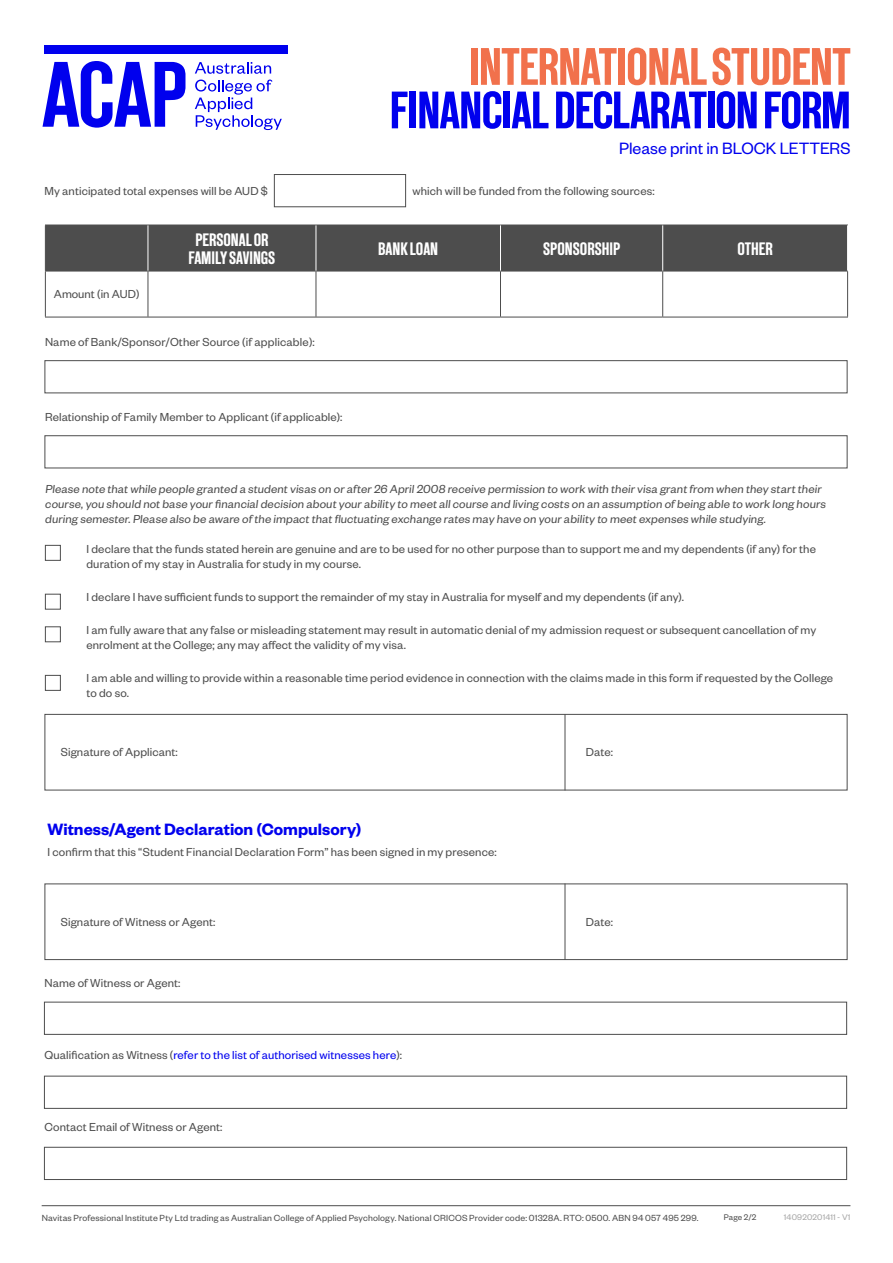
<style>
.page{position:relative;width:893px;height:1263px;background:#fff}
.page>*{position:absolute;margin:0;border:0;box-sizing:border-box;transform-origin:0 0}
.t1{font:52.5px "New Grotesk Square FOUR";letter-spacing:-.02em;color:#00e}
.t2{font:52.5px "New Grotesk Square FOUR";letter-spacing:-.015em;color:#f1714c}
.t3{font:18px/18px "New Grotesk Square FOUR";color:#fff;text-align:center}
.t4{font:600 18px "Founders Grotesk";color:#00e}
.t5{font:18px "Founders Grotesk";letter-spacing:-.005em;color:#00e}
.t6{font:12.75px/15px "Founders Grotesk";letter-spacing:.01em;color:#4d4d4d}
.t7{font:12.75px "Founders Grotesk";letter-spacing:.01em;color:#00e}
.t8{font:9.75px "Founders Grotesk";letter-spacing:.02em;color:#4d4d4d}
.t9{font:9px "Founders Grotesk";letter-spacing:.015em;color:#a6a6a6}
.t10{font:9px "Founders Grotesk";color:#4d4d4d}
.s1{color:#4d4d4d}
</style>
<div class="page">
<hr style="left:42px;top:1205px;width:808px;height:1px;background:#4d4d4d">
<div style="left:45px;top:714px;width:802px;height:76px;border:1px solid #4d4d4d"></div>
<svg style="left:43px;top:61px;width:142px;height:67px"></svg>
<div style="left:45px;top:45px;width:243px;height:9px;background:#00e"></div>
<svg style="left:195px;top:62px;width:76px;height:12px"></svg>
<svg style="left:195px;top:80px;width:87px;height:50px"></svg>
<div style="left:46px;top:226px;width:801px;height:45px;background:#4d4d4d"></div>
<hr style="left:45px;top:225px;width:103px;height:1px;background:#4d4d4d">
<hr style="left:45px;top:225px;width:1px;height:46px;background:#4d4d4d">
<hr style="left:45px;top:271px;width:103px;height:1px;background:#4d4d4d">
<hr style="left:45px;top:271px;width:1px;height:46px;background:#4d4d4d">
<hr style="left:148px;top:271px;width:1px;height:46px;background:#4d4d4d">
<hr style="left:316px;top:271px;width:1px;height:46px;background:#4d4d4d">
<hr style="left:500px;top:271px;width:1px;height:46px;background:#4d4d4d">
<hr style="left:662px;top:271px;width:1px;height:46px;background:#4d4d4d">
<hr style="left:847px;top:271px;width:1px;height:46px;background:#4d4d4d">
<hr style="left:45px;top:317px;width:103px;height:1px;background:#4d4d4d">
<hr style="left:148px;top:317px;width:168px;height:1px;background:#4d4d4d">
<hr style="left:316px;top:317px;width:184px;height:1px;background:#4d4d4d">
<hr style="left:500px;top:317px;width:163px;height:1px;background:#4d4d4d">
<hr style="left:663px;top:317px;width:185px;height:1px;background:#4d4d4d">
<hr style="left:148px;top:225px;width:168px;height:1px;background:#4d4d4d">
<hr style="left:316px;top:225px;width:184px;height:1px;background:#4d4d4d">
<hr style="left:500px;top:225px;width:163px;height:1px;background:#4d4d4d">
<hr style="left:663px;top:225px;width:185px;height:1px;background:#4d4d4d">
<hr style="left:148px;top:271px;width:168px;height:1px;background:#4d4d4d">
<hr style="left:316px;top:271px;width:184px;height:1px;background:#4d4d4d">
<hr style="left:500px;top:271px;width:163px;height:1px;background:#4d4d4d">
<hr style="left:663px;top:271px;width:185px;height:1px;background:#4d4d4d">
<hr style="left:148px;top:225px;width:1px;height:46px;background:#fff">
<hr style="left:316px;top:225px;width:1px;height:46px;background:#fff">
<hr style="left:500px;top:225px;width:1px;height:46px;background:#fff">
<hr style="left:662px;top:225px;width:1px;height:46px;background:#fff">
<hr style="left:847px;top:225px;width:1px;height:46px;background:#fff">
<div style="left:274px;top:174px;width:132px;height:33px;border:1px solid #4d4d4d"></div>
<div style="left:45px;top:360px;width:802px;height:33px;border:1px solid #4d4d4d"></div>
<div style="left:45px;top:435px;width:802px;height:33px;border:1px solid #4d4d4d"></div>
<div style="left:45px;top:545px;width:16px;height:16px;border:1px solid #4d4d4d"></div>
<div style="left:45px;top:594px;width:16px;height:15px;border:1px solid #4d4d4d"></div>
<div style="left:45px;top:626px;width:16px;height:16px;border:1px solid #4d4d4d"></div>
<div style="left:45px;top:675px;width:16px;height:16px;border:1px solid #4d4d4d"></div>
<hr style="left:565px;top:714px;width:1px;height:76px;background:#4d4d4d">
<div style="left:45px;top:883px;width:802px;height:77px;border:1px solid #4d4d4d"></div>
<hr style="left:565px;top:883px;width:1px;height:77px;background:#4d4d4d">
<div style="left:44px;top:1002px;width:803px;height:33px;border:1px solid #4d4d4d"></div>
<div style="left:44px;top:1076px;width:803px;height:33px;border:1px solid #4d4d4d"></div>
<div style="left:44px;top:1147px;width:803px;height:33px;border:1px solid #4d4d4d"></div>
<h1 class="t2" style="left:469px;top:35px;width:383px">INTERNATIONAL STUDENT</h1>
<h1 class="t1" style="left:390px;top:79px;width:463px">FINANCIALDECLARATION FORM</h1>
<h2 class="t5" style="left:619px;top:137px;width:233px">Please print in BLOCK LETTERS</h2>
<p class="t6" style="left:45px;top:182px;width:225px">My anticipated total expenses will be AUD $</p>
<p class="t6" style="left:413px;top:182px;width:244px">which will be funded from the following sources:</p>
<h2 class="t3" style="left:189px;top:231px;width:88px">PERSONAL OR<br>FAMILY SAVINGS</h2>
<h2 class="t3" style="left:378px;top:240px;width:61px">BANK LOAN</h2>
<h2 class="t3" style="left:543px;top:240px;width:78px">SPONSORSHIP</h2>
<h2 class="t3" style="left:737px;top:240px;width:37px">OTHER</h2>
<p class="t6" style="left:54px;top:286px;width:87px">Amount (in AUD)</p>
<p class="t6" style="left:45px;top:334px;width:271px">Name of Bank/Sponsor/Other Source (if applicable):</p>
<p class="t6" style="left:45px;top:409px;width:299px">Relationship of Family Member to Applicant (if applicable):</p>
<p class="t6" style="left:45px;top:481px;width:784px">Please note that while people granted a student visas on or after 26 April2008 receive permission to work with their visa grant from when they start their course,you should not base your financialdecision about your ability to meet allcourse and living costs on an assumption of being able to work long hours during semester.Please also be aware of the impact that fluctuating exchange rates may have on your ability to meet expenses while studying.</p>
<p class="t6" style="left:86px;top:541px;width:731px">I declare that the funds stated herein are genuine and are to be used for no other purpose than to support me and my dependents (if any) for the duration of my stay in Australia for study in my course.</p>
<p class="t6" style="left:86px;top:589px;width:599px">I declare I have sufficient funds to support the remainder of my stay in Australia for myself and my dependents (if any).</p>
<p class="t6" style="left:86px;top:622px;width:731px">I am fully aware that any false or misleading statement may result in automatic denial of my admission request or subsequent cancellation of my enrolment at the College; any may affect the validity of my visa.</p>
<p class="t6" style="left:86px;top:670px;width:748px">I am able and willing to provide within a reasonable time period evidence in connection with the claims made in this form if requested by the College to do so.</p>
<p class="t6" style="left:61px;top:744px;width:119px">Signature of Applicant:</p>
<p class="t6" style="left:586px;top:744px;width:29px">Date:</p>
<h2 class="t4" style="left:47px;top:817px;width:315px">Witness/Agent Declaration (Compulsory)</h2>
<p class="t6" style="left:47px;top:843px;width:451px">I confirm that this “Student Financial Declaration Form” has been signed in my presence:</p>
<p class="t6" style="left:61px;top:913px;width:156px">Signature of Witness or Agent:</p>
<p class="t6" style="left:586px;top:913px;width:29px">Date:</p>
<p class="t6" style="left:45px;top:975px;width:137px">Name of Witness or Agent:</p>
<p class="t7" style="left:45px;top:1047px;width:359px"><span class="s1">Qualification as Witness (</span>refer to the list of authorised witnesses here<span class="s1">):</span></p>
<p class="t6" style="left:45px;top:1119px;width:180px">Contact Email of Witness or Agent:</p>
<p class="t8" style="left:42px;top:1212px;width:658px">Navitas Professional Institute Pty Ltd trading as Australian College of Applied Psychology. National CRICOS Provider code: 01328A. RTO: 0500. ABN 94 057 495 299.</p>
<p class="t10" style="left:724px;top:1212px;width:34px">Page 2/2</p>
<p class="t9" style="left:784px;top:1212px;width:68px">140920201411 - V1</p>
</div>
